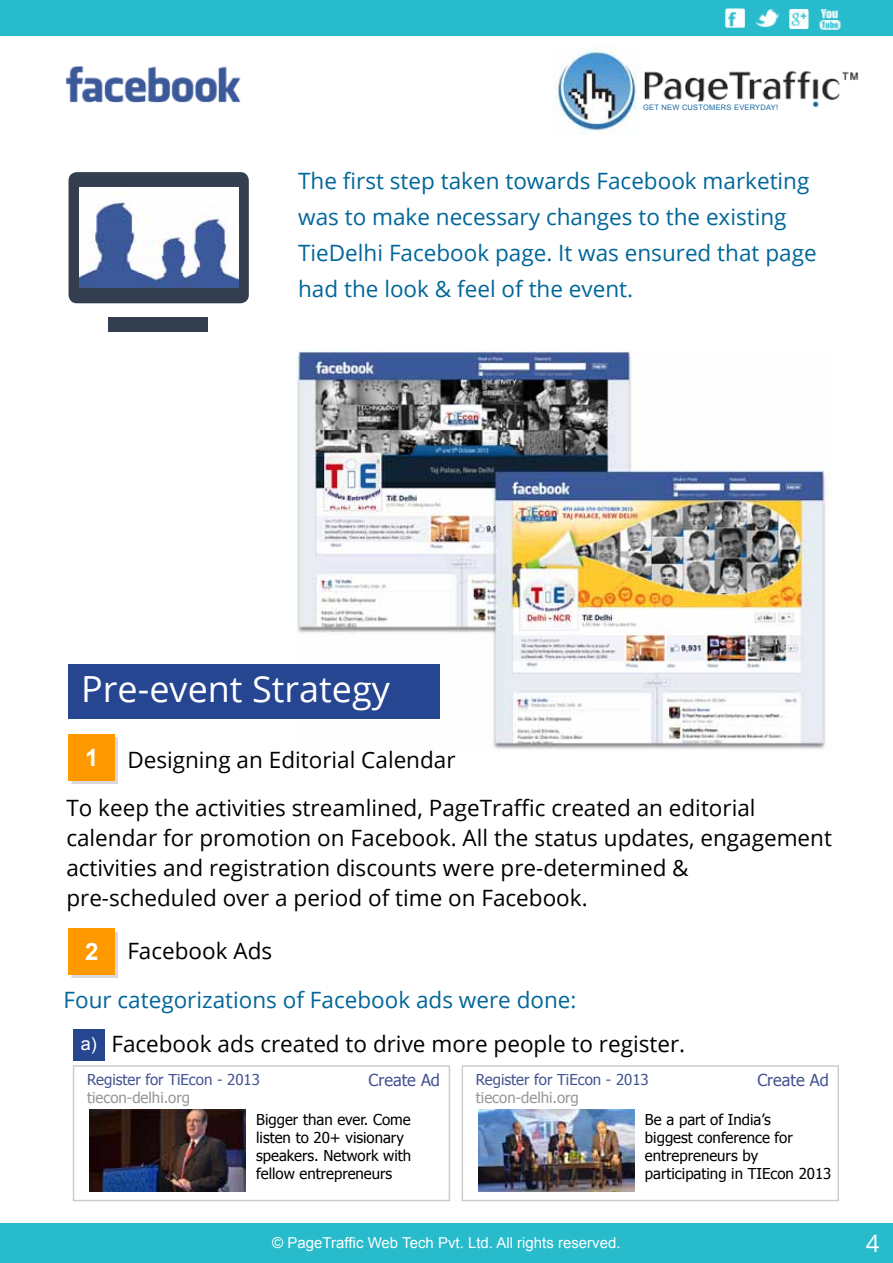
<style>
.page{position:relative;width:893px;height:1263px;background:#fff}
.page>*{position:absolute;margin:0;border:0;box-sizing:border-box;transform-origin:0 0}
.t1{font:36px "Open Sans";color:#fff}
.t2{font:700 24px "Arial";color:#fff}
.t3{font:24px "Open Sans";color:#fff}
.t4{font:22.5px/30px "Open Sans";color:#000}
.t5{font:22.5px/36px "Open Sans";color:#069}
.t6{font:18px "Arial";color:#fff}
.t7{font:16.5px "Tahoma";color:#445492}
.t8{font:15px/18px "Tahoma";color:#000}
.t9{font:15px "Arial";color:#fff}
.t10{font:15px "Tahoma";color:#445492}
.t11{font:15px "Tahoma";color:#969696}
.t12{font:7.5px "Arial";letter-spacing:.03em;color:#1266a2}
</style>
<div class="page">
<img style="left:296px;top:351px;width:534px;height:398px">
<div style="left:73px;top:1065px;width:377px;height:136px;background:#fff;border:2px solid #ccc"></div>
<div style="left:462px;top:1065px;width:377px;height:136px;background:#fff;border:2px solid #ccc"></div>
<div style="left:69px;top:664px;width:371px;height:55px;background:#264691"></div>
<div style="left:0;top:1223px;width:893px;height:40px;background:#27bbcc"></div>
<div style="left:0;top:0;width:893px;height:36px;background:#27bbcc"></div>
<div style="left:69px;top:172px;width:180px;height:131px;background:#333f4f;border-radius:9px"></div>
<img style="left:79px;top:187px;width:159px;height:101px">
<div style="left:108px;top:317px;width:100px;height:15px;background:#333f4f"></div>
<div style="left:72px;top:737px;width:46px;height:47px;background:#d9d9d9"></div>
<div style="left:69px;top:734px;width:46px;height:47px;background:#fe9900"></div>
<div style="left:72px;top:931px;width:46px;height:47px;background:#d9d9d9"></div>
<div style="left:69px;top:928px;width:46px;height:47px;background:#fe9900"></div>
<div style="left:73px;top:1029px;width:31px;height:31px;background:#264691"></div>
<img style="left:90px;top:1110px;width:155px;height:81px">
<img style="left:479px;top:1110px;width:155px;height:81px">
<img style="left:66px;top:66px;width:175px;height:37px">
<img style="left:726px;top:8px;width:19px;height:20px">
<img style="left:755px;top:9px;width:23px;height:18px">
<img style="left:789px;top:9px;width:20px;height:19px">
<img style="left:819px;top:9px;width:21px;height:20px">
<img style="left:553px;top:48px;width:306px;height:86px">
<p class="t12" style="left:643px;top:103px;width:136px">GET NEW CUSTOMERS EVERYDAY!</p>
<p class="t5" style="left:298px;top:163px;width:520px">The first step taken towards Facebook marketing was to make necessary changes to the existing TieDelhi Facebook page. It was ensured that page had the look &amp; feel of the event.</p>
<h1 class="t1" style="left:81px;top:664px;width:310px">Pre-event Strategy</h1>
<p class="t4" style="left:127px;top:744px;width:330px">Designing an Editorial Calendar</p>
<p class="t2" style="left:85px;top:742px;width:15px">1</p>
<p class="t4" style="left:66px;top:792px;width:767px">To keep the activities streamlined, PageTraffic created an editorial calendar for promotion on Facebook. All the status updates, engagement activities and registration discounts were pre-determined &amp; pre-scheduled over a period of time on Facebook.</p>
<p class="t4" style="left:127px;top:935px;width:146px">Facebook Ads</p>
<p class="t5" style="left:64px;top:981px;width:514px">Four categorizations of Facebook ads were done:</p>
<p class="t4" style="left:111px;top:1028px;width:575px">Facebook ads created to drive more people to register.</p>
<p class="t2" style="left:85px;top:936px;width:15px">2</p>
<p class="t6" style="left:81px;top:1031px;width:18px">a)</p>
<p class="t10" style="left:87px;top:1070px;width:174px">Register for TiEcon - 2013</p>
<p class="t11" style="left:87px;top:1088px;width:104px">tiecon-delhi.org</p>
<p class="t10" style="left:476px;top:1070px;width:174px">Register for TiEcon - 2013</p>
<p class="t11" style="left:476px;top:1088px;width:104px">tiecon-delhi.org</p>
<p class="t7" style="left:369px;top:1069px;width:73px">Create Ad</p>
<p class="t7" style="left:757px;top:1069px;width:73px">Create Ad</p>
<p class="t8" style="left:256px;top:1109px;width:157px">Bigger than ever. Come listen to 20+ visionary speakers. Network with fellow entrepreneurs</p>
<p class="t8" style="left:645px;top:1109px;width:188px">Be a part of India’s<br>biggest conference for entrepreneurs by participating in TIEcon 2013</p>
<p class="t9" style="left:272px;top:1233px;width:350px">© PageTraffic Web Tech Pvt. Ltd. All rights reserved.</p>
<p class="t3" style="left:866px;top:1227px;width:15px">4</p>
</div>
